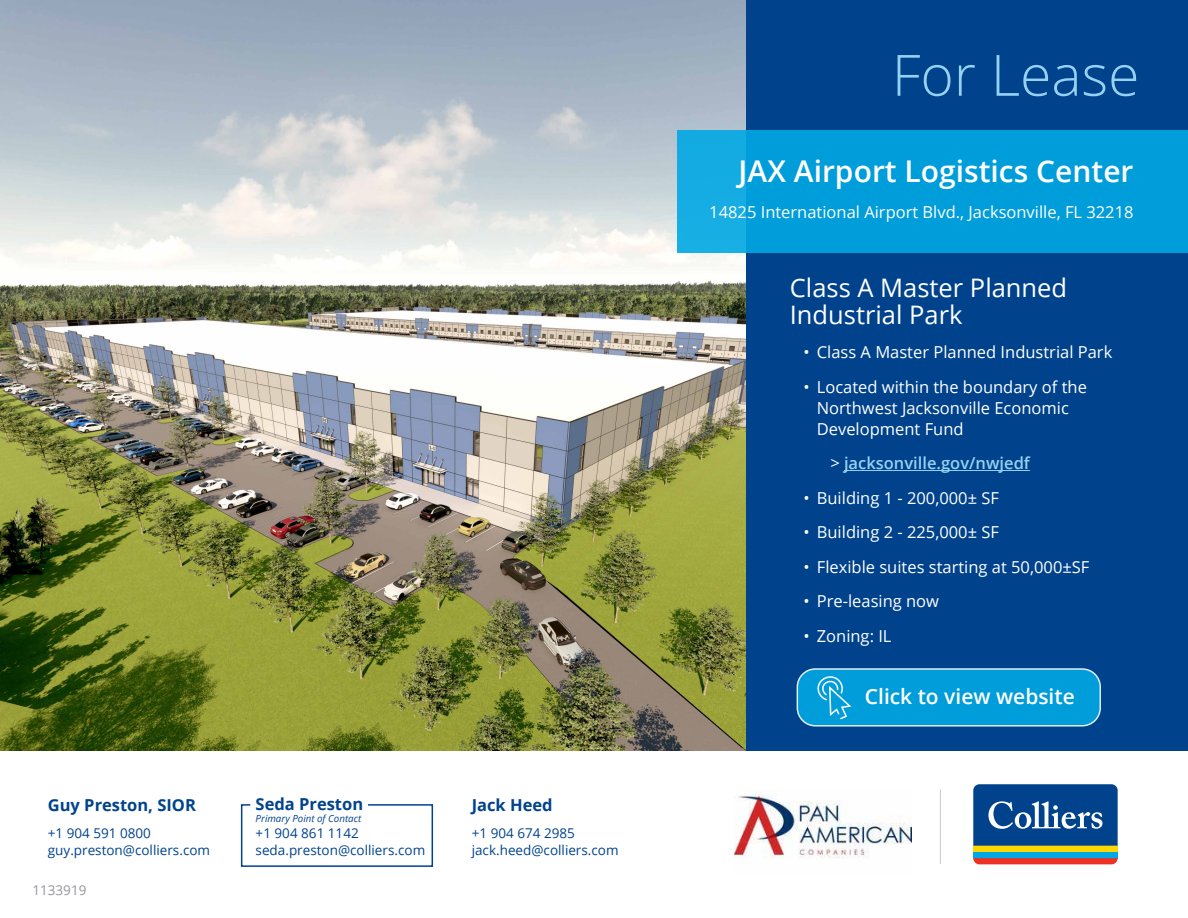
<style>
.page{position:relative;width:1188px;height:918px;background:#fff}
.page>*{position:absolute;margin:0;border:0;box-sizing:border-box;transform-origin:0 0}
.t1{font:300 57px "Open Sans";color:#96d1f2}
.t2{font:600 30px "Open Sans";color:#fff}
.t3{font:25.5px/27px "Open Sans";color:#fff}
.t4{font:600 21px "Open Sans";color:#fff}
.t5{font:16.5px/21px "Open Sans";color:#fff}
.t6{font:700 16.5px "Open Sans";color:#00438c}
.t7{font:600 16.5px "Open Sans";color:#96d1f2}
.t8{font:13.5px/16.5px "Open Sans";color:#00438c}
.t9{font:13.5px "Open Sans";color:#93969c}
.t10{font:italic 9.75px "Open Sans";color:#00438c}
.s1{font-weight:400;color:#fff}
</style>
<div class="page">
<img style="left:0;top:0;width:746px;height:751px">
<div style="left:746px;top:0;width:442px;height:751px;background:#00438c"></div>
<div style="left:678px;top:130px;width:510px;height:123px;background:linear-gradient(to right,#0aa4df,#009ad9)"></div>
<svg style="left:971px;top:782px;width:149px;height:85px"></svg>
<div style="left:973px;top:852px;width:145px;height:6px;background:#00a8e4"></div>
<div style="left:973px;top:846px;width:145px;height:6px;background:#ffd600"></div>
<svg style="left:973px;top:858px;width:145px;height:6px"></svg>
<svg style="left:973px;top:784px;width:145px;height:62px;background:#1e5998"></svg>
<div style="left:797px;top:669px;width:303px;height:57px;background:#009ddb;border-radius:18px"></div>
<div style="left:797px;top:668px;width:304px;height:59px;border:2px solid #fff;border-radius:18px"></div>
<svg style="left:817px;top:676px;width:35px;height:44px"></svg>
<hr style="left:844px;top:470px;width:186px;height:1px;background:#96d1f2">
<svg style="left:240px;top:804px;width:194px;height:63px"></svg>
<img style="left:734px;top:794px;width:177px;height:65px">
<hr style="left:940px;top:790px;width:1px;height:74px;background:#c7c9c8">
<p class="t6" style="left:48px;top:794px;width:150px">Guy Preston, SIOR</p>
<p class="t8" style="left:48px;top:825px;width:164px">+1 904 591 0800 guy.preston@colliers.com</p>
<p class="t9" style="left:32px;top:881px;width:56px">1133919</p>
<p class="t6" style="left:256px;top:792px;width:109px">Seda Preston</p>
<p class="t10" style="left:256px;top:812px;width:107px">Primary Point of Contact</p>
<p class="t8" style="left:256px;top:825px;width:171px">+1 904 861 1142 seda.preston@colliers.com</p>
<p class="t6" style="left:472px;top:794px;width:82px">Jack Heed</p>
<p class="t8" style="left:472px;top:825px;width:148px">+1 904 674 2985 jack.heed@colliers.com</p>
<h1 class="t1" style="left:892px;top:36px;width:249px">For Lease</h1>
<h2 class="t2" style="left:739px;top:151px;width:396px">JAX Airport Logistics Center</h2>
<p class="t5" style="left:709px;top:201px;width:426px">14825 International Airport Blvd., Jacksonville, FL 32218</p>
<h3 class="t3" style="left:790px;top:273px;width:279px">Class A Master Planned<br>Industrial Park</h3>
<p class="t5" style="left:803px;top:341px;width:310px">• Class A Master Planned Industrial Park</p>
<p class="t5" style="left:817px;top:376px;width:272px;text-indent:-13px">• Located within the boundary of the<br>Northwest Jacksonville Economic<br>Development Fund</p>
<p class="t7" style="left:830px;top:452px;width:201px"><span class="s1">&gt;</span> jacksonville.gov/nwjedf</p>
<p class="t5" style="left:803px;top:487px;width:197px">• Building 1 - 200,000± SF</p>
<p class="t5" style="left:803px;top:521px;width:197px">• Building 2 - 225,000± SF</p>
<p class="t5" style="left:803px;top:556px;width:288px">• Flexible suites starting at 50,000±SF</p>
<p class="t5" style="left:803px;top:590px;width:137px">• Pre-leasing now</p>
<p class="t5" style="left:803px;top:625px;width:90px">• Zoning: IL</p>
<p class="t4" style="left:865px;top:682px;width:212px">Click to view website</p>
</div>
